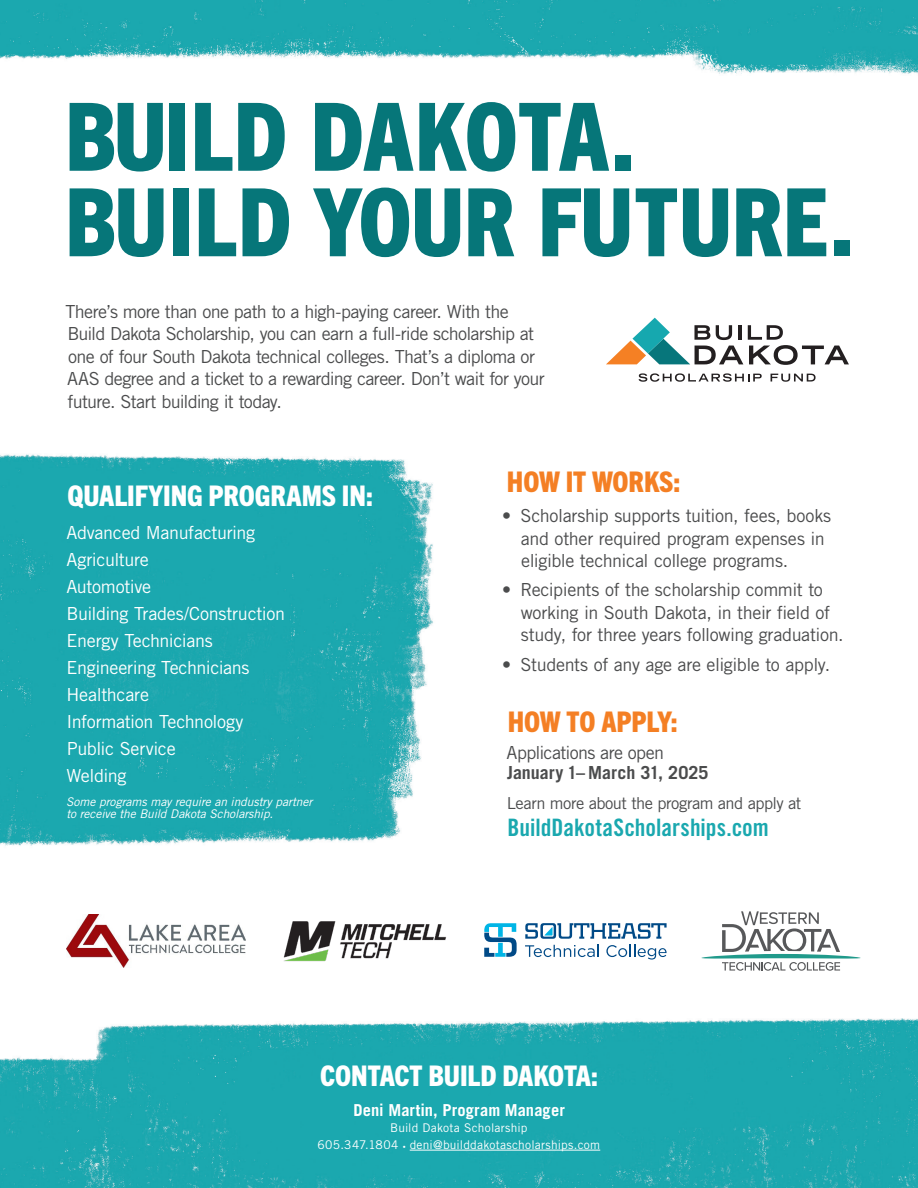
<style>
.page{position:relative;width:918px;height:1188px;background:#fff}
.page>*{position:absolute;margin:0;border:0;box-sizing:border-box;transform-origin:0 0}
.t1{font:800 condensed 94.5px "Trade Gothic Next LT Pro";letter-spacing:-.005em;color:#067679}
.Headings{font:800 condensed 28.5px "Trade Gothic Next LT Pro";letter-spacing:-.005em;color:#fff}
.Headings-2{font:800 condensed 28.5px "Trade Gothic Next LT Pro";letter-spacing:-.005em;color:#f47f24}
.t2{font:24px "Trade Gothic LT Std Bd Cn 20";color:#1aa8af}
.Body_Copy{font:18px/22.5px "Trade Gothic LT Std";letter-spacing:-.03em;color:#4b4c4d}
.t3{font:18px "Trade Gothic LT Std";letter-spacing:-.02em;color:#fff}
.t4{font:700 18px/19.5px "Trade Gothic LT Std";color:#4b4c4d}
.t5{font:16.5px "Trade Gothic LT Std";letter-spacing:-.03em;color:#4b4c4d}
.t6{font:700 16.5px "Trade Gothic LT Std";letter-spacing:.005em;color:#fff}
.t7{font:italic 12px/12px "Trade Gothic LT Std";letter-spacing:-.005em;color:#fff}
.t8{font:12px/16.5px "Trade Gothic LT Std";letter-spacing:.02em;color:#fff;text-align:center}
.s1{font-weight:400}
.s2{font-size:6px}
</style>
<div class="page">
<img style="left:0;top:0;width:918px;height:1188px">
<hr style="left:410px;top:1150px;width:190px;height:1px;background:#fff">
<svg style="left:606px;top:318px;width:243px;height:47px"></svg>
<svg style="left:639px;top:373px;width:123px;height:9px"></svg>
<svg style="left:771px;top:374px;width:45px;height:8px"></svg>
<svg style="left:484px;top:923px;width:33px;height:35px"></svg>
<svg style="left:525px;top:923px;width:142px;height:16px"></svg>
<svg style="left:525px;top:945px;width:74px;height:12px"></svg>
<svg style="left:606px;top:945px;width:61px;height:15px"></svg>
<svg style="left:701px;top:911px;width:160px;height:60px"></svg>
<img style="left:66px;top:914px;width:180px;height:54px">
<img style="left:274px;top:913px;width:182px;height:56px">
<p class="t1" style="left:65px;top:72px;width:572px">BUILD DAKOTA.</p>
<p class="t1" style="left:65px;top:158px;width:791px">BUILD YOUR FUTURE.</p>
<p class="Body_Copy" style="left:66px;top:300px;width:481px">There’s more than one path to a high-paying career. With the Build Dakota Scholarship, you can earn a full-ride scholarship at one of four South Dakota technical colleges. That’s a diploma or AAS degree and a ticket to a rewarding career. Don’t wait for your future. Start building it today.</p>
<p class="Headings" style="left:67px;top:476px;width:307px">QUALIFYING PROGRAMS IN:</p>
<p class="t3" style="left:66px;top:521px;width:190px">Advanced Manufacturing</p>
<p class="t3" style="left:66px;top:548px;width:84px">Agriculture</p>
<p class="t3" style="left:66px;top:575px;width:86px">Automotive</p>
<p class="t3" style="left:67px;top:602px;width:220px">Building Trades/Construction</p>
<p class="t3" style="left:67px;top:629px;width:148px">Energy Technicians</p>
<p class="t3" style="left:67px;top:656px;width:184px">Engineering Technicians</p>
<p class="t3" style="left:67px;top:683px;width:84px">Healthcare</p>
<p class="t3" style="left:66px;top:710px;width:179px">Information Technology</p>
<p class="t3" style="left:67px;top:737px;width:110px">Public Service</p>
<p class="t3" style="left:67px;top:764px;width:61px">Welding</p>
<p class="t7" style="left:66px;top:796px;width:248px">Some programs may require an industry partner to receive the Build Dakota Scholarship.</p>
<p class="Headings-2" style="left:507px;top:462px;width:175px">HOW IT WORKS:</p>
<p class="Body_Copy" style="left:521px;top:504px;width:312px;text-indent:-19px">• Scholarship supports tuition, fees, books and other required program expenses in eligible technical college programs.</p>
<p class="Body_Copy" style="left:521px;top:578px;width:325px;text-indent:-18px">• Recipients of the scholarship commit to working in South Dakota, in their field of study, for three years following graduation.</p>
<p class="Body_Copy" style="left:502px;top:653px;width:330px">• Students of any age are eligible to apply.</p>
<p class="Headings-2" style="left:508px;top:703px;width:172px">HOW TO APPLY:</p>
<p class="t4" style="left:507px;top:743px;width:203px"><span class="s1">Applications are open<br></span>January 1– March 31, 2025</p>
<p class="t5" style="left:507px;top:793px;width:296px">Learn more about the program and apply at</p>
<p class="t2" style="left:507px;top:813px;width:263px">BuildDakotaScholarships.com</p>
<p class="Headings" style="left:320px;top:1056px;width:280px">CONTACT BUILD DAKOTA:</p>
<p class="t6" style="left:354px;top:1100px;width:213px">Deni Martin, Program Manager</p>
<p class="t8" style="left:318px;top:1120px;width:284px">Build Dakota Scholarship<br>605.347.1804 <span class="s2">•</span> deni@builddakotascholarships.com</p>
</div>
